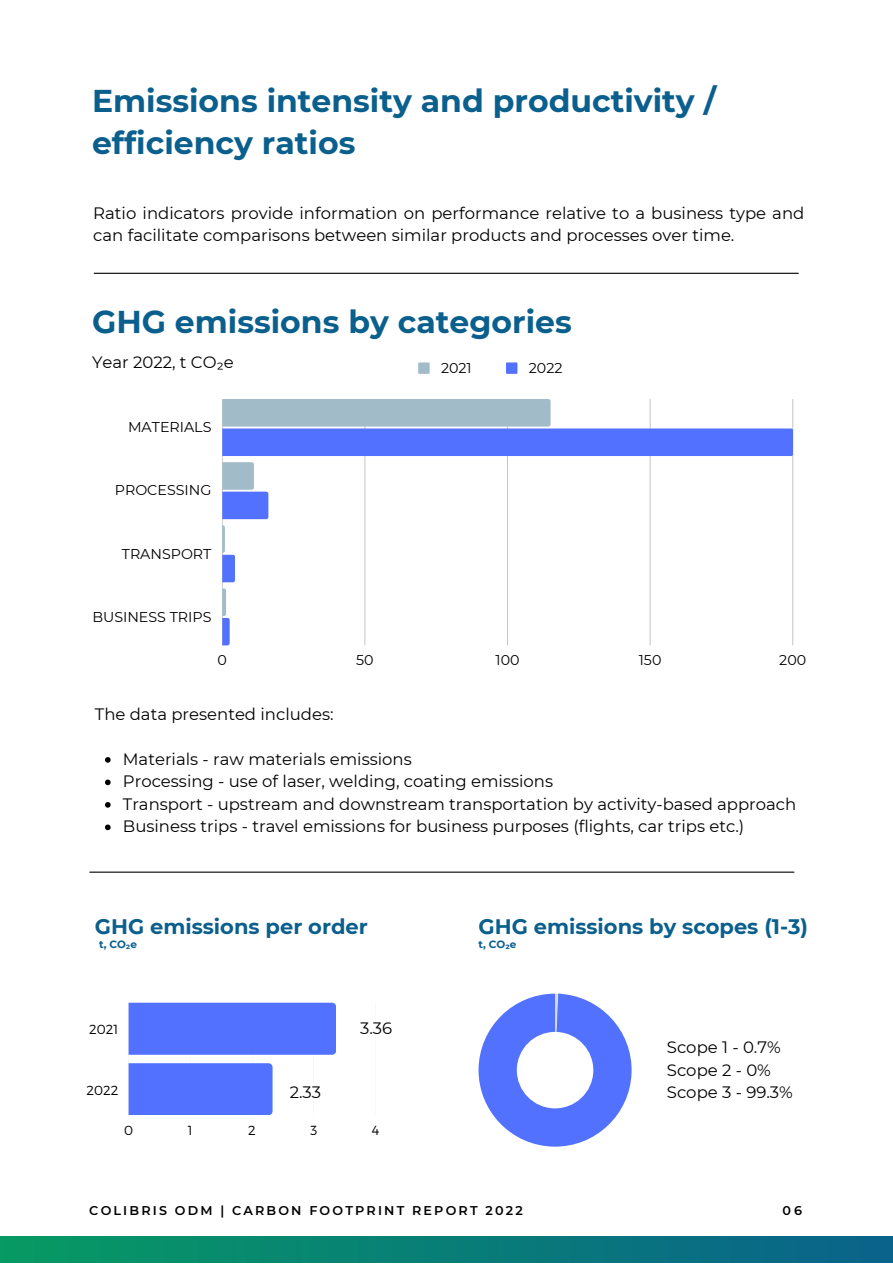
<style>
.page{position:relative;width:893px;height:1264px;background:#fff}
.page>*{position:absolute;margin:0;border:0;box-sizing:border-box;transform-origin:0 0}
.t1{font:700 31.5px/41.5px "Montserrat";color:#0a5f8d}
.t2{font:700 21px "Montserrat";color:#0a5f8d}
.t3{font:16.5px/22.5px "Montserrat";color:#000}
.t4{font:14.25px "Montserrat";color:#000}
.t5{font:300 13.2px "Montserrat";color:#000}
.t6{font:600 12.75px "Montserrat";letter-spacing:.17em;color:#000}
.t7{font:700 10.5px "Montserrat";color:#0a5f8d}
</style>
<div class="page">
<div style="left:0;top:1236px;width:892px;height:26px;background:linear-gradient(to right,#079a63,#0a638a)"></div>
<div style="left:418px;top:362px;width:11px;height:12px;background:#a1bbc8"></div>
<div style="left:506px;top:362px;width:11px;height:12px;background:#5271ff"></div>
<svg style="left:222px;top:399px;width:571px;height:246px"></svg>
<div style="left:222px;top:399px;width:328px;height:27px;background:#a1bbc8"></div>
<svg style="left:252px;top:462px;width:2px;height:27px"></svg>
<svg style="left:223px;top:525px;width:2px;height:28px"></svg>
<svg style="left:791px;top:428px;width:2px;height:28px"></svg>
<svg style="left:266px;top:491px;width:2px;height:28px"></svg>
<svg style="left:233px;top:555px;width:2px;height:27px"></svg>
<svg style="left:222px;top:588px;width:8px;height:57px"></svg>
<hr style="left:94px;top:273px;width:704px;height:1px;background:#000">
<svg style="left:105px;top:757px;width:6px;height:5px"></svg>
<svg style="left:105px;top:779px;width:6px;height:6px"></svg>
<svg style="left:105px;top:802px;width:6px;height:5px"></svg>
<svg style="left:105px;top:824px;width:6px;height:6px"></svg>
<svg style="left:128px;top:1002px;width:208px;height:113px"></svg>
<svg style="left:478px;top:993px;width:153px;height:153px"></svg>
<hr style="left:90px;top:871px;width:703px;height:1px;background:#000">
<h1 class="t1" style="left:92px;top:78px;width:625px">Emissions intensity and productivity / efficiency ratios</h1>
<p class="t3" style="left:93px;top:201px;width:712px">Ratio indicators provide information on performance relative to a business type and can facilitate comparisons between similar products and processes over time.</p>
<h1 class="t1" style="left:92px;top:299px;width:481px">GHG emissions by categories</h1>
<p class="t3" style="left:92px;top:351px;width:143px">Year 2022, t CO₂e</p>
<p class="t4" style="left:441px;top:358px;width:32px">2021</p>
<p class="t4" style="left:529px;top:358px;width:35px">2022</p>
<p class="t4" style="left:128px;top:417px;width:85px">MATERIALS</p>
<p class="t4" style="left:115px;top:480px;width:98px">PROCESSING</p>
<p class="t4" style="left:122px;top:543px;width:91px">TRANSPORT</p>
<p class="t4" style="left:92px;top:607px;width:121px">BUSINESS TRIPS</p>
<p class="t4" style="left:217px;top:650px;width:11px">0</p>
<p class="t4" style="left:356px;top:650px;width:19px">50</p>
<p class="t4" style="left:495px;top:650px;width:25px">100</p>
<p class="t4" style="left:638px;top:650px;width:24px">150</p>
<p class="t4" style="left:779px;top:650px;width:28px">200</p>
<p class="t3" style="left:95px;top:702px;width:240px">The data presented includes:</p>
<p class="t3" style="left:123px;top:747px;width:675px">Materials - raw materials emissions<br>Processing - use of laser, welding, coating emissions<br>Transport - upstream and downstream transportation by activity-based approach Business trips - travel emissions for business purposes (flights, car trips etc.)</p>
<p class="t2" style="left:95px;top:911px;width:274px">GHG emissions per order</p>
<p class="t7" style="left:99px;top:937px;width:39px">t, CO₂e</p>
<p class="t5" style="left:89px;top:1021px;width:31px">2021</p>
<p class="t5" style="left:86px;top:1081px;width:33px">2022</p>
<p class="t3" style="left:289px;top:1080px;width:33px">2.33</p>
<p class="t3" style="left:360px;top:1016px;width:34px">3.36</p>
<p class="t5" style="left:124px;top:1122px;width:10px">0</p>
<p class="t5" style="left:188px;top:1122px;width:6px">1</p>
<p class="t5" style="left:248px;top:1122px;width:9px">2</p>
<p class="t5" style="left:310px;top:1122px;width:8px">3</p>
<p class="t5" style="left:372px;top:1122px;width:9px">4</p>
<p class="t2" style="left:478px;top:911px;width:331px">GHG emissions by scopes (1-3)</p>
<p class="t7" style="left:478px;top:937px;width:39px">t, CO₂e</p>
<p class="t3" style="left:666px;top:1035px;width:127px">Scope 1 - 0.7%<br>Scope 2 - 0%<br>Scope 3 - 99.3%</p>
<p class="t6" style="left:89px;top:1201px;width:435px">COLIBRIS ODM | CARBON FOOTPRINT REPORT 2022</p>
<p class="t6" style="left:782px;top:1201px;width:21px">06</p>
</div>
